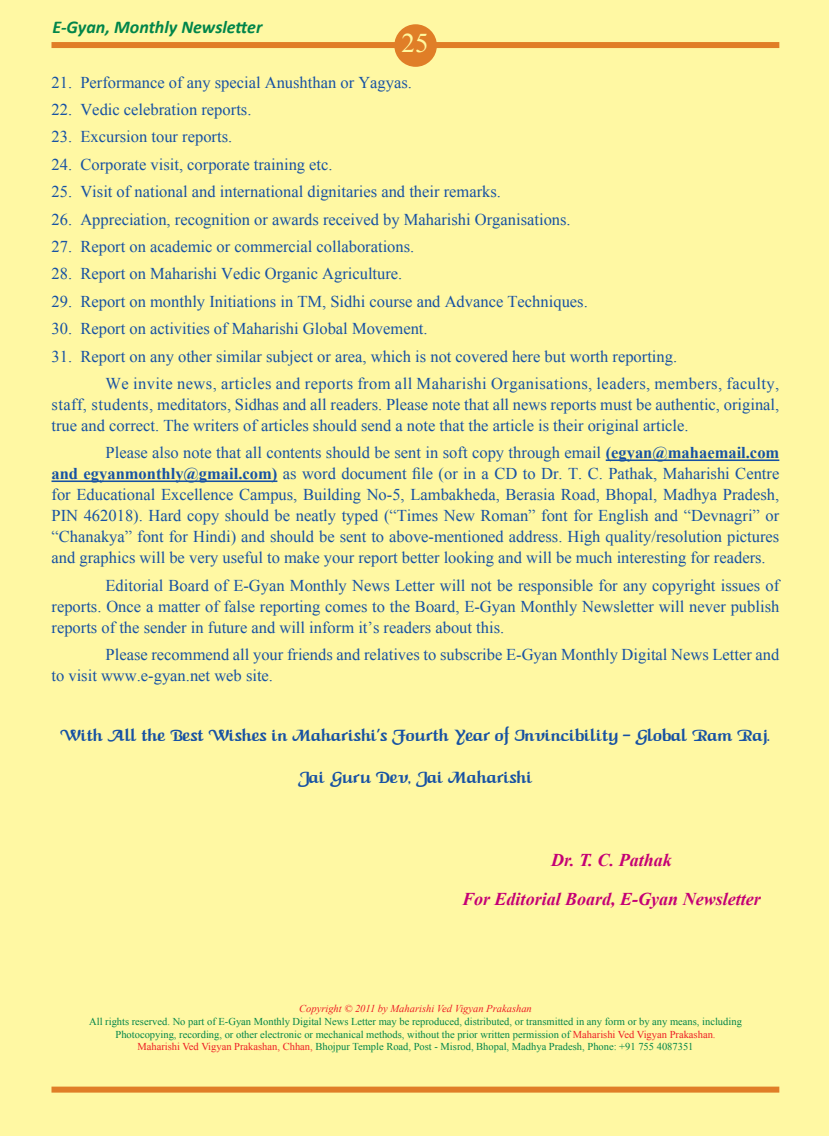
<style>
.page{position:relative;width:830px;height:1136px;background:#fff}
.page>*{position:absolute;margin:0;border:0;box-sizing:border-box;transform-origin:0 0}
.t1{font:27px "Times New Roman";color:#fff89f}
.t2{font:500 19.5px/42.3px "Caligula";color:#1752a4;text-align:center}
.t3{font:italic 700 18px/38.5px "Times New Roman";color:#c40075;text-align:center}
.t4{font:italic 700 18px "Calibri";color:#00854a}
.t5{font:16.5px/21px "Times New Roman";color:#1752a4}
.t6{font:16.5px/27.3px "Times New Roman";letter-spacing:.025em;color:#1752a4}
.t7{font:10.5px/12.6px "Times New Roman";color:#00854a;text-align:center}
.t8{font:italic 10.5px "Times New Roman";color:#ed1c24}
.s1{font-weight:700}
.s2{color:#ed1c24}
</style>
<div class="page">
<div style="left:1px;top:1px;width:827px;height:1134px;background:#fff8a3"></div>
<div style="left:51px;top:42px;width:728px;height:6px;background:#e07e27"></div>
<div style="left:395px;top:25px;width:41px;height:41px;background:#e07e27;border-radius:50%"></div>
<div style="left:394px;top:24px;width:42px;height:43px;border:2px solid #e07e27;border-radius:50%"></div>
<div style="left:51px;top:1086px;width:728px;height:6px;background:#e07e27"></div>
<hr style="left:605px;top:459px;width:174px;height:2px;background:#1752a4">
<hr style="left:51px;top:480px;width:226px;height:2px;background:#1752a4">
<p class="t4" style="left:53px;top:15px;width:211px">E-Gyan, Monthly Newsletter</p>
<h1 class="t1" style="left:401px;top:25px;width:28px">25</h1>
<p class="t5" style="left:51px;top:71px;width:362px">21. Performance of any special Anushthan or Yagyas.</p>
<p class="t5" style="left:51px;top:99px;width:201px">22. Vedic celebration reports.</p>
<p class="t5" style="left:51px;top:126px;width:182px">23. Excursion tour reports.</p>
<p class="t5" style="left:51px;top:153px;width:282px">24. Corporate visit, corporate training etc.</p>
<p class="t5" style="left:51px;top:181px;width:451px">25. Visit of national and international dignitaries and their remarks.</p>
<p class="t5" style="left:51px;top:208px;width:520px">26. Appreciation, recognition or awards received by Maharishi Organisations.</p>
<p class="t5" style="left:51px;top:236px;width:364px">27. Report on academic or commercial collaborations.</p>
<p class="t5" style="left:51px;top:263px;width:352px">28. Report on Maharishi Vedic Organic Agriculture.</p>
<p class="t5" style="left:51px;top:290px;width:537px">29. Report on monthly Initiations in TM, Sidhi course and Advance Techniques.</p>
<p class="t5" style="left:51px;top:318px;width:377px">30. Report on activities of Maharishi Global Movement.</p>
<p class="t6" style="left:105px;top:342px;width:675px;text-indent:-54px">31. Report on any other similar subject or area, which is not covered here but worth reporting.<br>We invite news, articles and reports from all Maharishi Organisations, leaders, members, faculty,</p>
<p class="t5" style="left:51px;top:393px;width:729px">staff, students, meditators, Sidhas and all readers. Please note that all news reports must be authentic, original, true and correct. The writers of articles should send a note that the article is their original article.</p>
<p class="t5" style="left:51px;top:442px;width:729px;text-align:justify;text-indent:54px">Please also note that all contents should be sent in soft copy through email <span class="s1">(egyan@mahaemail.com and egyanmonthly@gmail.com)</span> as word document file (or in a CD to Dr. T. C. Pathak, Maharishi Centre for Educational Excellence Campus, Building No-5, Lambakheda, Berasia Road, Bhopal, Madhya Pradesh, PIN 462018). Hard copy should be neatly typed (“Times New Roman” font for English and “Devnagri” or “Chanakya” font for Hindi) and should be sent to above-mentioned address. High quality/resolution pictures and graphics will be very useful to make your report better looking and will be much interesting for readers.</p>
<p class="t5" style="left:51px;top:574px;width:729px;text-align:justify;text-indent:54px">Editorial Board of E-Gyan Monthly News Letter will not be responsible for any copyright issues of reports. Once a matter of false reporting comes to the Board, E-Gyan Monthly Newsletter will never publish reports of the sender in future and will inform it’s readers about this.</p>
<p class="t5" style="left:51px;top:644px;width:729px;text-indent:54px">Please recommend all your friends and relatives to subscribe E-Gyan Monthly Digital News Letter and to visit www.e-gyan.net web site.</p>
<p class="t2" style="left:60px;top:713px;width:711px">With All the Best Wishes in Maharishi’s Fourth Year of Invincibility - Global Ram Raj.<br>Jai Guru Dev, Jai Maharishi</p>
<p class="t3" style="left:462px;top:840px;width:300px">Dr. T. C. Pathak<br>For Editorial Board, E-Gyan Newsletter</p>
<p class="t8" style="left:299px;top:1001px;width:234px">Copyright © 2011 by Maharishi Ved Vigyan Prakashan</p>
<p class="t7" style="left:89px;top:1014px;width:654px">All rights reserved. No part of E-Gyan Monthly Digital News Letter may be reproduced, distributed, or transmitted in any form or by any means, including<br>Photocopying, recording, or other electronic or mechanical methods, without the prior written permission of <span class="s2">Maharishi Ved Vigyan Prakashan.<br>Maharishi Ved Vigyan Prakashan, Chhan,</span> Bhojpur Temple Road, Post - Misrod, Bhopal, Madhya Pradesh, Phone: +91 755 4087351</p>
</div>
